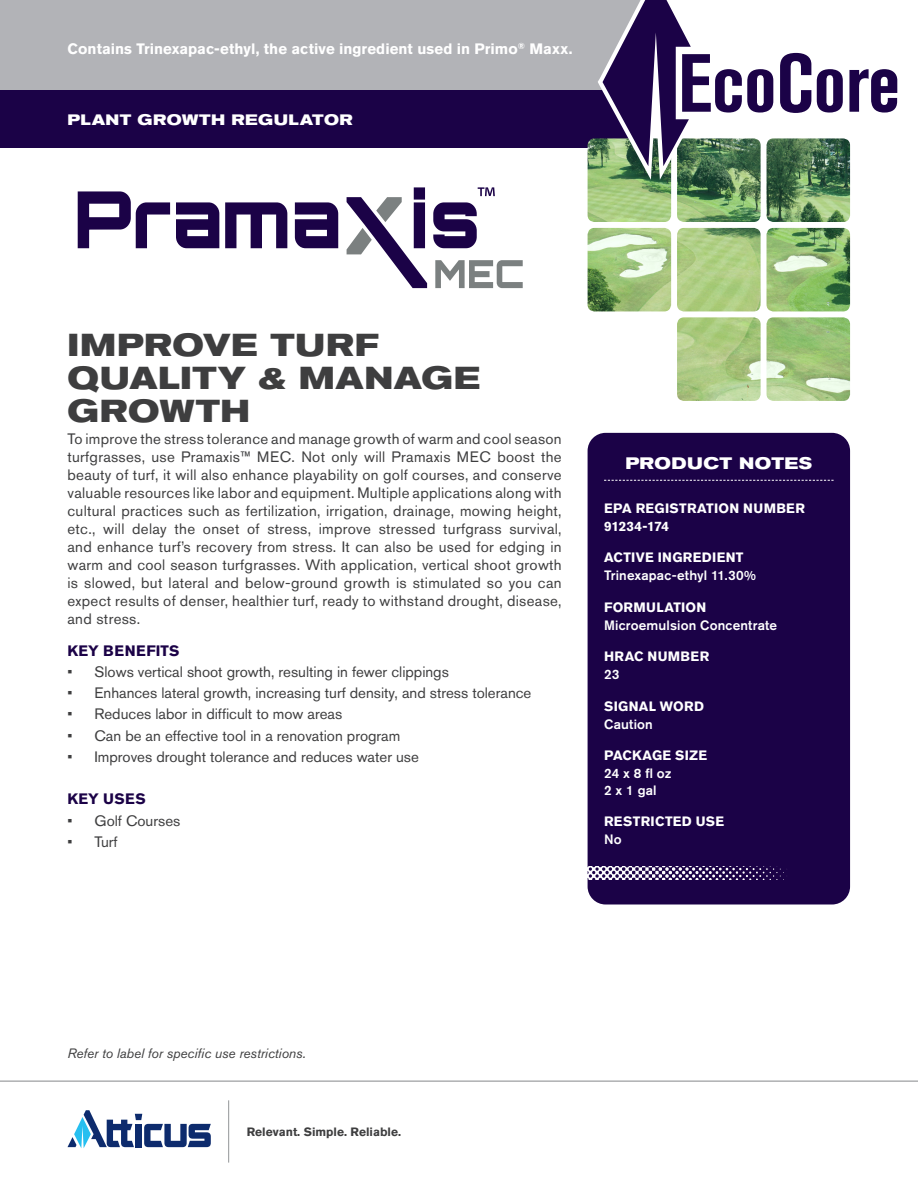
<style>
.page{position:relative;width:918px;height:1188px;background:#fff}
.page>*{position:absolute;margin:0;border:0;box-sizing:border-box;transform-origin:0 0}
.t1{font:700 expanded 31.5px/33px "Akzidenz Grotesk BE";letter-spacing:.02em;color:#3e3e3f}
.t2{font:700 expanded 16.5px "Akzidenz Grotesk BE";letter-spacing:.03em;color:#fff}
.t3{font:15px/18px "Akzidenz Grotesk BE";color:#3e3e3f;text-align:justify}
.t4{font:700 15px "Akzidenz Grotesk BE";letter-spacing:.005em;color:#fff}
.t5{font:700 expanded 15px "Akzidenz Grotesk BE";letter-spacing:.035em;color:#fff}
.t6{font:700 15px "Akzidenz Grotesk BE";letter-spacing:.02em;color:#1b0247}
.t7{font:700 13.5px/18px "Akzidenz Grotesk BE";letter-spacing:.025em;color:#fff}
.t8{font:500 13.5px/16.5px "Akzidenz Grotesk BE";letter-spacing:.01em;color:#fff}
.t9{font:italic 13.5px "Akzidenz Grotesk BE";color:#3e3e3f}
.t10{font:700 12px "Akzidenz Grotesk BE";color:#3e3e3f}
</style>
<div class="page">
<hr style="left:0;top:1081px;width:918px;height:1px;background:#939598">
<div style="left:0;top:0;width:658px;height:91px;background:#b2b3b7"></div>
<div style="left:0;top:91px;width:646px;height:57px;background:#1b0247"></div>
<hr style="left:228px;top:1100px;width:1px;height:63px;background:#939598">
<svg style="left:68px;top:1110px;width:143px;height:38px"></svg>
<svg style="left:78px;top:191px;width:92px;height:57px"></svg>
<svg style="left:176px;top:202px;width:43px;height:46px;background:#432e67"></svg>
<svg style="left:225px;top:202px;width:62px;height:46px"></svg>
<svg style="left:295px;top:202px;width:43px;height:46px;background:#432e67"></svg>
<svg style="left:433px;top:202px;width:44px;height:46px"></svg>
<svg style="left:347px;top:187px;width:80px;height:101px"></svg>
<svg style="left:435px;top:260px;width:88px;height:28px"></svg>
<svg style="left:478px;top:187px;width:17px;height:9px"></svg>
<img style="left:588px;top:138px;width:262px;height:263px">
<div style="left:588px;top:433px;width:262px;height:472px;background:#1b0247;border-radius:18px"></div>
<svg style="left:604px;top:480px;width:230px;height:1px"></svg>
<img style="left:588px;top:866px;width:199px;height:13px">
<svg style="left:598px;top:52px;width:300px;height:128px"></svg>
<svg style="left:780px;top:53px;width:63px;height:70px"></svg>
<svg style="left:849px;top:69px;width:48px;height:44px"></svg>
<svg style="left:603px;top:0;width:170px;height:166px"></svg>
<p class="t4" style="left:68px;top:40px;width:507px">Contains Trinexapac-ethyl, the active ingredient used in Primo<sup>®</sup> Maxx.</p>
<p class="t5" style="left:68px;top:112px;width:287px">PLANT GROWTH REGULATOR</p>
<h1 class="t1" style="left:68px;top:329px;width:414px">IMPROVE TURF<br>QUALITY &amp; MANAGE<br>GROWTH</h1>
<p class="t3" style="left:68px;top:430px;width:496px">To improve the stress tolerance and manage growth of warm and cool season turfgrasses, use Pramaxis™ MEC. Not only will Pramaxis MEC boost the beauty of turf, it will also enhance playability on golf courses, and conserve valuable resources like labor and equipment. Multiple applications along with cultural practices such as fertilization, irrigation, drainage, mowing height, etc., will delay the onset of stress, improve stressed turfgrass survival, and enhance turf’s recovery from stress. It can also be used for edging in warm and cool season turfgrasses. With application, vertical shoot growth is slowed, but lateral and below-ground growth is stimulated so you can expect results of denser, healthier turf, ready to withstand drought, disease, and stress.</p>
<p class="t6" style="left:68px;top:642px;width:113px">KEY BENEFITS</p>
<p class="t3" style="left:68px;top:663px;width:383px">• Slows vertical shoot growth, resulting in fewer clippings</p>
<p class="t3" style="left:68px;top:684px;width:465px">• Enhances lateral growth, increasing turf density, and stress tolerance</p>
<p class="t3" style="left:68px;top:705px;width:276px">• Reduces labor in difficult to mow areas</p>
<p class="t3" style="left:68px;top:726px;width:334px">• Can be an effective tool in a renovation program</p>
<p class="t3" style="left:68px;top:747px;width:353px">• Improves drought tolerance and reduces water use</p>
<p class="t6" style="left:68px;top:790px;width:80px">KEY USES</p>
<p class="t3" style="left:68px;top:811px;width:114px">• Golf Courses</p>
<p class="t3" style="left:68px;top:832px;width:52px">• Turf</p>
<p class="t2" style="left:625px;top:454px;width:188px">PRODUCT NOTES</p>
<p class="t7" style="left:604px;top:499px;width:202px">EPA REGISTRATION NUMBER<br>91234-174</p>
<p class="t7" style="left:604px;top:549px;width:141px">ACTIVE INGREDIENT</p>
<p class="t8" style="left:604px;top:567px;width:153px">Trinexapac-ethyl 11.30%</p>
<p class="t7" style="left:604px;top:598px;width:104px">FORMULATION</p>
<p class="t8" style="left:604px;top:617px;width:175px">Microemulsion Concentrate</p>
<p class="t7" style="left:604px;top:648px;width:107px">HRAC NUMBER</p>
<p class="t8" style="left:604px;top:666px;width:17px">23</p>
<p class="t7" style="left:604px;top:697px;width:101px">SIGNAL WORD</p>
<p class="t8" style="left:604px;top:716px;width:50px">Caution</p>
<p class="t7" style="left:604px;top:747px;width:105px">PACKAGE SIZE</p>
<p class="t8" style="left:604px;top:765px;width:69px">24 x 8 fl oz<br>2 x 1 gal</p>
<p class="t7" style="left:604px;top:813px;width:122px">RESTRICTED USE</p>
<p class="t8" style="left:604px;top:831px;width:19px">No</p>
<p class="t9" style="left:68px;top:1045px;width:240px">Refer to label for specific use restrictions.</p>
<p class="t10" style="left:247px;top:1125px;width:156px">Relevant. Simple. Reliable.</p>
</div>
